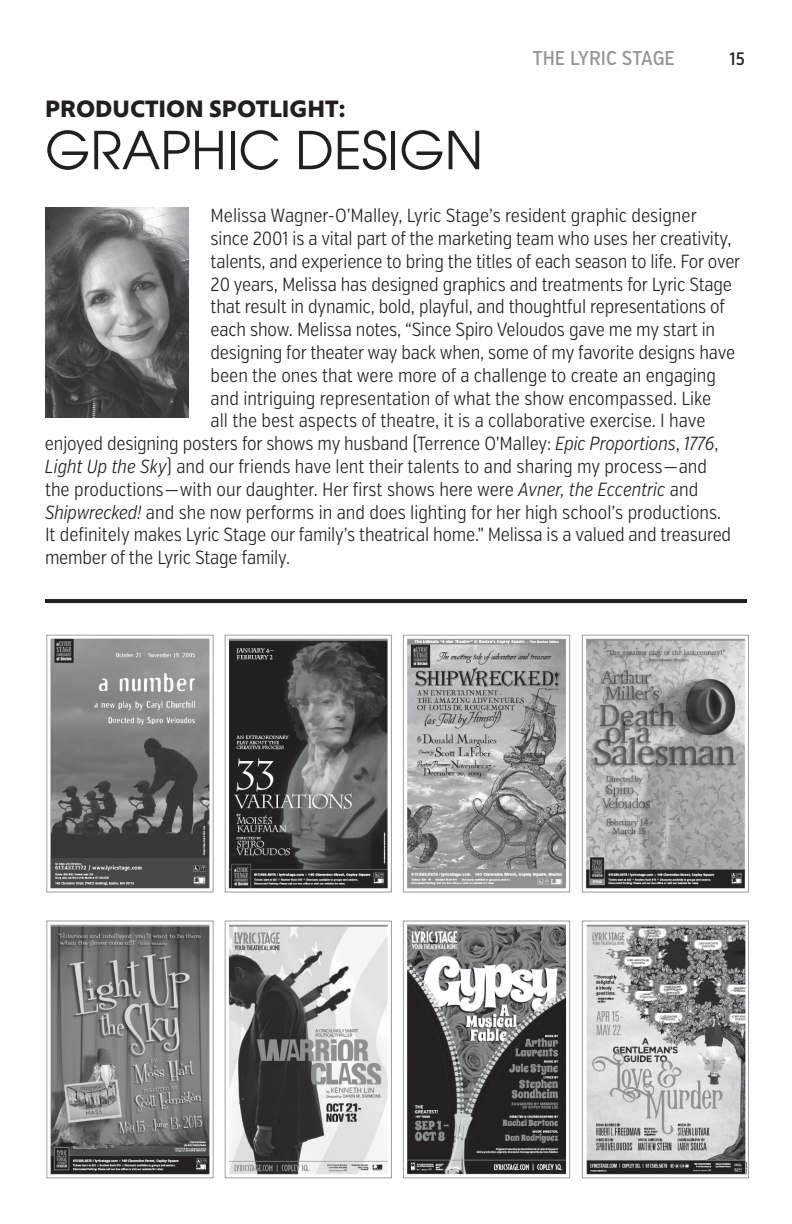
<style>
.page{position:relative;width:792px;height:1224px;background:#fff}
.page>*{position:absolute;margin:0;border:0;box-sizing:border-box;transform-origin:0 0}
.t1{font:52px "Avant Garde";color:#231f20}
.t2{font:700 24px "Morandi";color:#231f20}
.t3{font:500 20px "Verb Ex Cond";color:#939598}
.t4{font:300 19px "Verb Ex Cond";letter-spacing:-.01em;color:#231f20}
.t5{font:500 18px "Verb Ex Cond";color:#231f20}
.s1{font-style:italic}
</style>
<div class="page">
<img style="left:45px;top:207px;width:144px;height:211px">
<img style="left:46px;top:634px;width:703px;height:545px">
<hr style="left:45px;top:599px;width:702px;height:4px;background:#231f20">
<p class="t3" style="left:533px;top:46px;width:144px">THE LYRIC STAGE</p>
<p class="t5" style="left:730px;top:48px;width:17px">15</p>
<p class="t2" style="left:45px;top:90px;width:303px">PRODUCTION SPOTLIGHT:</p>
<h1 class="t1" style="left:45px;top:118px;width:440px">GRAPHIC DESIGN</h1>
<p class="t4" style="left:211px;top:204px;width:488px">Melissa Wagner-O’Malley, Lyric Stage’s resident graphic designer</p>
<p class="t4" style="left:211px;top:227px;width:522px">since 2001 is a vital part of the marketing team who uses her creativity,</p>
<p class="t4" style="left:211px;top:250px;width:531px">talents, and experience to bring the titles of each season to life. For over</p>
<p class="t4" style="left:211px;top:273px;width:523px">20 years, Melissa has designed graphics and treatments for Lyric Stage</p>
<p class="t4" style="left:211px;top:296px;width:516px">that result in dynamic, bold, playful, and thoughtful representations of</p>
<p class="t4" style="left:211px;top:318px;width:506px">each show. Melissa notes, “Since Spiro Veloudos gave me my start in</p>
<p class="t4" style="left:211px;top:341px;width:526px">designing for theater way back when, some of my favorite designs have</p>
<p class="t4" style="left:211px;top:364px;width:507px">been the ones that were more of a challenge to create an engaging</p>
<p class="t4" style="left:211px;top:387px;width:502px">and intriguing representation of what the show encompassed. Like</p>
<p class="t4" style="left:211px;top:410px;width:496px">all the best aspects of theatre, it is a collaborative exercise. I have</p>
<p class="t4" style="left:45px;top:432px;width:675px">enjoyed designing posters for shows my husband (Terrence O’Malley: <span class="s1">Epic Proportions</span>, <span class="s1">1776</span>,</p>
<p class="t4" style="left:45px;top:455px;width:664px"><span class="s1">Light Up the Sky</span>) and our friends have lent their talents to and sharing my process—and</p>
<p class="t4" style="left:45px;top:478px;width:655px">the productions—with our daughter. Her first shows here were <span class="s1">Avner, the Eccentric</span> and</p>
<p class="t4" style="left:45px;top:501px;width:678px"><span class="s1">Shipwrecked!</span> and she now performs in and does lighting for her high school’s productions.</p>
<p class="t4" style="left:45px;top:524px;width:688px">It definitely makes Lyric Stage our family’s theatrical home.” Melissa is a valued and treasured</p>
<p class="t4" style="left:45px;top:546px;width:247px">member of the Lyric Stage family.</p>
</div>
